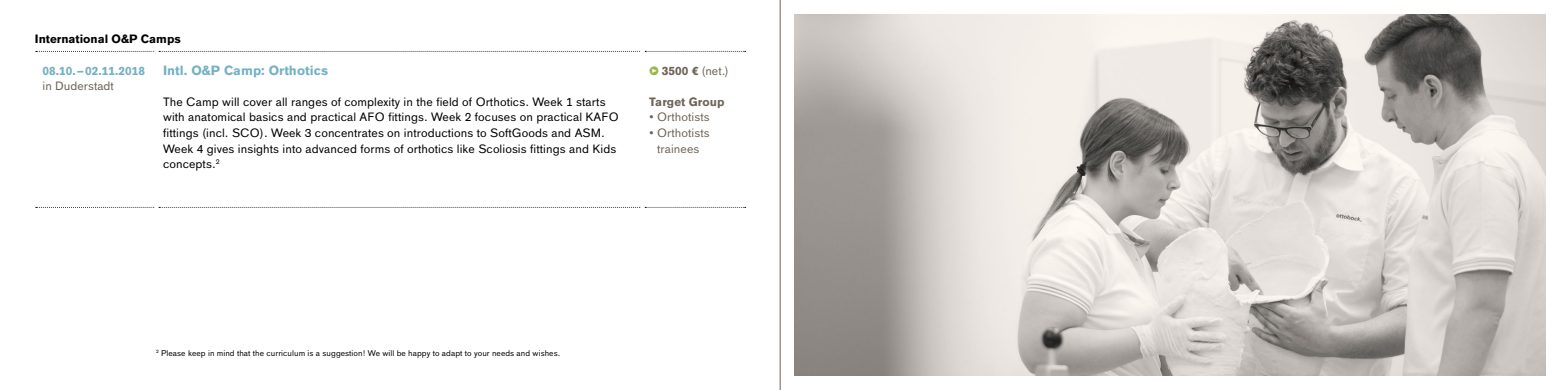
<style>
.page{position:relative;width:1560px;height:390px;background:#fff}
.page>*{position:absolute;margin:0;border:0;box-sizing:border-box;transform-origin:0 0}
.t1{font:700 13.12px "OBO Sans";letter-spacing:.005em;color:#73b1c3}
.t2{font:11.88px/15.6px "OBO Sans";letter-spacing:.005em;color:#000}
.t3{font:11.88px/15.6px "OBO Sans";letter-spacing:.005em;color:#6e6357;text-align:center}
.t4{font:700 11.88px "OBO Sans";color:#000}
.t5{font:700 11.88px "OBO Sans";letter-spacing:.005em;color:#73b1c3}
.t6{font:700 11.88px "OBO Sans";letter-spacing:.005em;color:#6e6357}
.t7{font:8.12px "OBO Sans";letter-spacing:.005em;color:#000}
.s1{font-family:"OBO Serif";color:#9bb64a}
.s2{font-weight:700}
</style>
<div class="page">
<img style="left:794px;top:14px;width:751px;height:362px">
<svg style="left:36px;top:51px;width:709px;height:1px"></svg>
<svg style="left:36px;top:207px;width:709px;height:1px"></svg>
<div style="left:153px;top:51px;width:5px;height:157px;background:#fff"></div>
<div style="left:639px;top:51px;width:5px;height:157px;background:#fff"></div>
<hr style="left:779px;top:0;width:1px;height:390px;background:#6e6357">
<p class="t4" style="left:35px;top:32px;width:147px">International O&amp;P Camps</p>
<p class="t5" style="left:43px;top:63px;width:104px">08.10. –02.11.2018</p>
<p class="t3" style="left:43px;top:78px;width:73px">in Duderstadt</p>
<p class="t1" style="left:163px;top:62px;width:166px">Intl. O&amp;P Camp: Orthotics</p>
<p class="t2" style="left:163px;top:94px;width:457px">The Camp will cover all ranges of complexity in the field of Orthotics. Week 1 starts with anatomical basics and practical AFO fittings. Week 2 focuses on practical KAFO fittings (incl. SCO). Week 3 concentrates on introductions to SoftGoods and ASM.<br>Week 4 gives insights into advanced forms of orthotics like Scoliosis fittings and Kids concepts.<sup>2</sup></p>
<p class="t3" style="left:649px;top:63px;width:81px"><span class="s1">•</span> <span class="s2">3500 €</span> (net.)</p>
<p class="t6" style="left:649px;top:95px;width:77px">Target Group</p>
<p class="t3" style="left:649px;top:109px;width:62px">• Orthotists</p>
<p class="t3" style="left:649px;top:125px;width:62px">• Orthotists trainees</p>
<p class="t7" style="left:156px;top:348px;width:405px"><sup>2</sup> Please keep in mind that the curriculum is a suggestion! We will be happy to adapt to your needs and wishes.</p>
</div>
